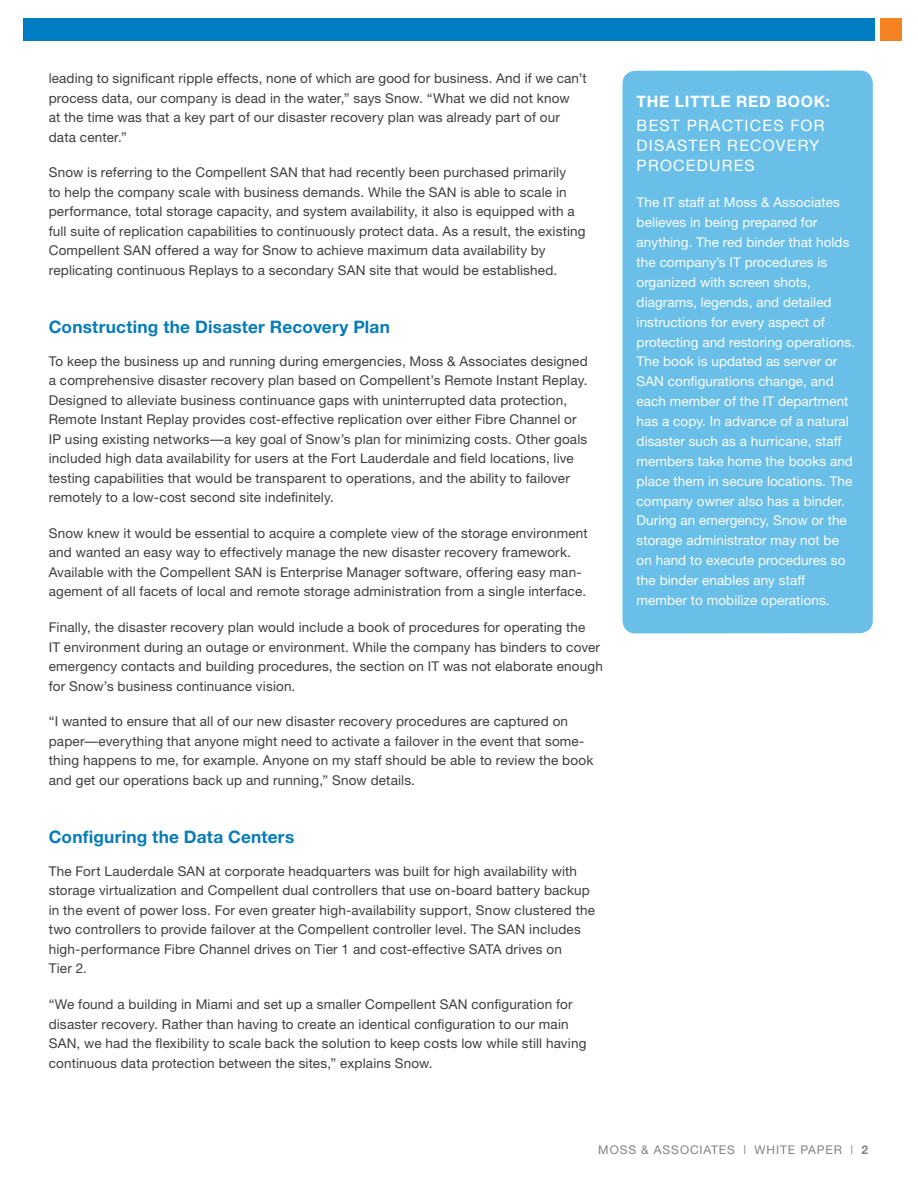
<style>
.page{position:relative;width:918px;height:1188px;background:#fff}
.page>*{position:absolute;margin:0;border:0;box-sizing:border-box;transform-origin:0 0}
.t1{font:700 17.25px "Helvetica Neue";letter-spacing:.01em;color:#057cb7}
.t2{font:15.75px/20.2px "Helvetica Neue";letter-spacing:.08em;color:#fff}
.t3{font:700 15.75px "Helvetica Neue";letter-spacing:.04em;color:#fff}
.t4{font:13.5px/19.5px "Helvetica Neue";letter-spacing:.015em;color:#3e3e3f}
.t5{font:13.5px/19.8px "Helvetica Neue";letter-spacing:.005em;color:#fff}
.t6{font:12px "Helvetica Neue";letter-spacing:.075em;color:#808285}
.s1{font-weight:700}
</style>
<div class="page">
<div style="left:24px;top:18px;width:851px;height:22px;background:#007cc2"></div>
<div style="left:880px;top:18px;width:22px;height:22px;background:#f58220"></div>
<div style="left:623px;top:70px;width:250px;height:563px;background:#69bfe8;border-radius:13px"></div>
<p class="t4" style="left:49px;top:70px;width:540px">leading to significant ripple effects, none of which are good for business. And if we can’t process data, our company is dead in the water,” says Snow. “What we did not know<br>at the time was that a key part of our disaster recovery plan was already part of our data center.”</p>
<p class="t4" style="left:49px;top:164px;width:538px">Snow is referring to the Compellent SAN that had recently been purchased primarily<br>to help the company scale with business demands. While the SAN is able to scale in performance, total storage capacity, and system availability, it also is equipped with a full suite of replication capabilities to continuously protect data. As a result, the existing Compellent SAN offered a way for Snow to achieve maximum data availability by replicating continuous Replays to a secondary SAN site that would be established.</p>
<p class="t1" style="left:49px;top:321px;width:343px">Constructing the Disaster Recovery Plan</p>
<p class="t4" style="left:49px;top:353px;width:540px">To keep the business up and running during emergencies, Moss &amp; Associates designed a comprehensive disaster recovery plan based on Compellent’s Remote Instant Replay.<br>Designed to alleviate business continuance gaps with uninterrupted data protection, Remote Instant Replay provides cost-effective replication over either Fibre Channel or IP using existing networks—a key goal of Snow’s plan for minimizing costs. Other goals included high data availability for users at the Fort Lauderdale and field locations, live testing capabilities that would be transparent to operations, and the ability to failover remotely to a low-cost second site indefinitely.</p>
<p class="t4" style="left:49px;top:525px;width:541px">Snow knew it would be essential to acquire a complete view of the storage environment and wanted an easy way to effectively manage the new disaster recovery framework.<br>Available with the Compellent SAN is Enterprise Manager software, offering easy man&shy;agement of all facets of local and remote storage administration from a single interface.</p>
<p class="t4" style="left:49px;top:619px;width:556px">Finally, the disaster recovery plan would include a book of procedures for operating the<br>IT environment during an outage or environment. While the company has binders to cover emergency contacts and building procedures, the section on IT was not elaborate enough for Snow’s business continuance vision.</p>
<p class="t4" style="left:49px;top:713px;width:546px">“I wanted to ensure that all of our new disaster recovery procedures are captured on paper—everything that anyone might need to activate a failover in the event that some&shy;thing happens to me, for example. Anyone on my staff should be able to review the book and get our operations back up and running,” Snow details.</p>
<p class="t1" style="left:49px;top:831px;width:247px">Configuring the Data Centers</p>
<p class="t4" style="left:49px;top:863px;width:548px">The Fort Lauderdale SAN at corporate headquarters was built for high availability with storage virtualization and Compellent dual controllers that use on-board battery backup in the event of power loss. For even greater high-availability support, Snow clustered the two controllers to provide failover at the Compellent controller level. The SAN includes high-performance Fibre Channel drives on Tier 1 and cost-effective SATA drives on<br>Tier 2.</p>
<p class="t4" style="left:49px;top:996px;width:539px">“We found a building in Miami and set up a smaller Compellent SAN configuration for disaster recovery. Rather than having to create an identical configuration to our main SAN, we had the flexibility to scale back the solution to keep costs low while still having continuous data protection between the sites,” explains Snow.</p>
<p class="t3" style="left:637px;top:96px;width:195px">THE LITTLE RED BOOK:</p>
<p class="t2" style="left:637px;top:117px;width:189px">BEST PRACTICES FOR<br>DISASTER RECOVERY<br>PROCEDURES</p>
<p class="t5" style="left:637px;top:194px;width:220px">The IT staff at Moss &amp; Associates believes in being prepared for anything. The red binder that holds the company’s IT procedures is organized with screen shots, diagrams, legends, and detailed instructions for every aspect of protecting and restoring operations.<br>The book is updated as server or<br>SAN configurations change, and each member of the IT department has a copy. In advance of a natural disaster such as a hurricane, staff members take home the books and place them in secure locations. The company owner also has a binder.<br>During an emergency, Snow or the storage administrator may not be on hand to execute procedures so the binder enables any staff member to mobilize operations.</p>
<p class="t6" style="left:598px;top:1145px;width:271px">MOSS &amp; ASSOCIATES | WHITE PAPER | <span class="s1">2</span></p>
</div>
